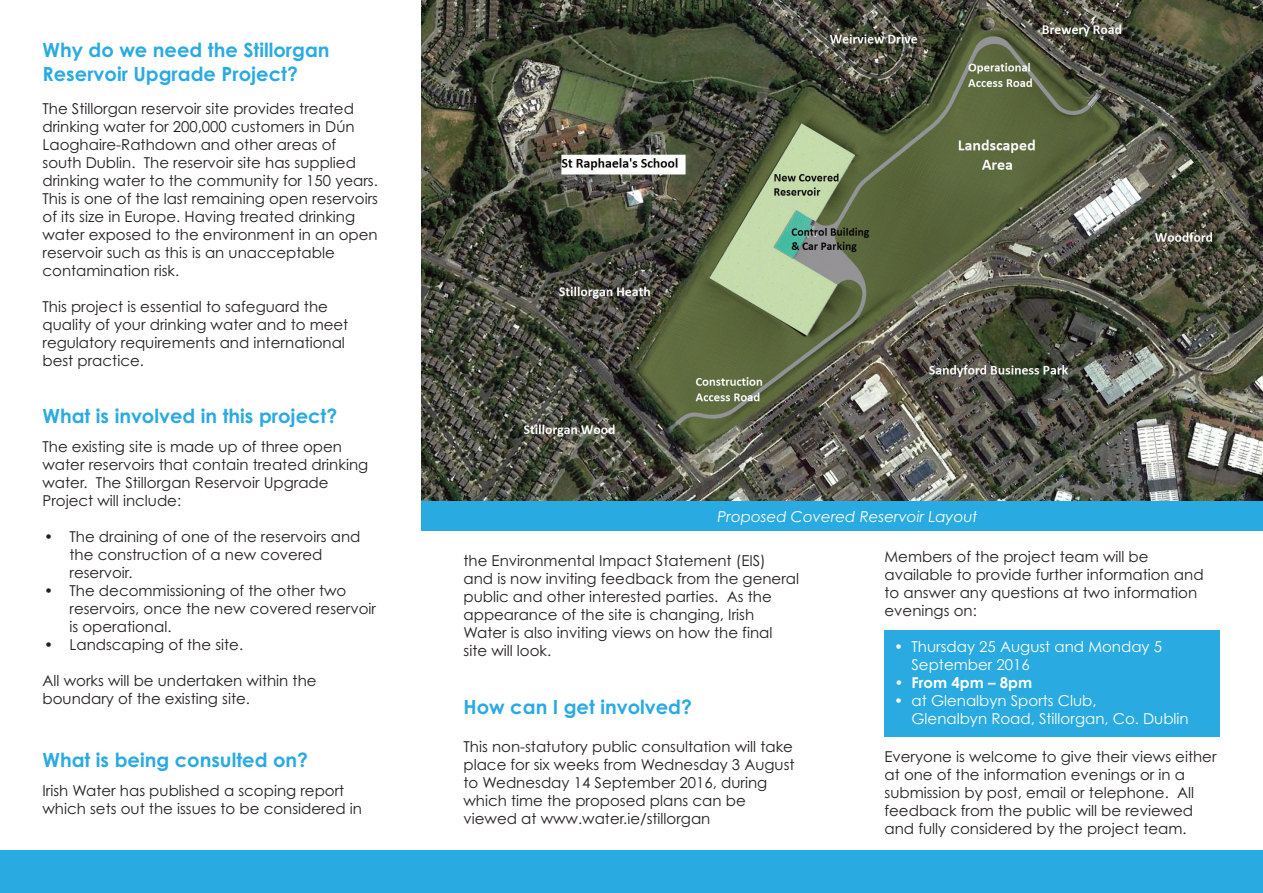
<style>
.page{position:relative;width:1263px;height:893px;background:#fff}
.page>*{position:absolute;margin:0;border:0;box-sizing:border-box;transform-origin:0 0}
.t1{font:700 19.5px/23.4px "Century Gothic";color:#29abe2}
.t2{font:15px/18px "Century Gothic";color:#231f20}
.t3{font:15px/18px "Century Gothic";color:#fff}
.t4{font:italic 15px "Century Gothic";color:#fff}
.t5{font:700 15px "Century Gothic";color:#fff}
.s1{font-weight:400}
</style>
<div class="page">
<div style="left:884px;top:630px;width:336px;height:107px;background:#29abe2"></div>
<div style="left:0;top:850px;width:1263px;height:43px;background:#29abe2"></div>
<img style="left:421px;top:0;width:842px;height:502px">
<div style="left:422px;top:502px;width:841px;height:29px;background:#29abe2"></div>
<p class="t1" style="left:43px;top:40px;width:289px">Why do we need the Stillorgan<br>Reservoir Upgrade Project?</p>
<p class="t2" style="left:43px;top:101px;width:337px">The Stillorgan reservoir site provides treated drinking water for 200,000 customers in Dún Laoghaire-Rathdown and other areas of south Dublin. The reservoir site has supplied drinking water to the community for 150 years.<br>This is one of the last remaining open reservoirs of its size in Europe. Having treated drinking water exposed to the environment in an open reservoir such as this is an unacceptable contamination risk.</p>
<p class="t2" style="left:43px;top:299px;width:307px">This project is essential to safeguard the quality of your drinking water and to meet regulatory requirements and international best practice.</p>
<h3 class="t1" style="left:43px;top:406px;width:296px">What is involved in this project?</h3>
<p class="t2" style="left:43px;top:439px;width:327px">The existing site is made up of three open water reservoirs that contain treated drinking water. The Stillorgan Reservoir Upgrade Project will include:</p>
<p class="t2" style="left:70px;top:529px;width:293px;text-indent:-25px">• The draining of one of the reservoirs and the construction of a new covered reservoir.</p>
<p class="t2" style="left:70px;top:583px;width:308px;text-indent:-25px">• The decommissioning of the other two reservoirs, once the new covered reservoir is operational.</p>
<p class="t2" style="left:44px;top:637px;width:201px">• Landscaping of the site.</p>
<p class="t2" style="left:43px;top:673px;width:276px">All works will be undertaken within the boundary of the existing site.</p>
<h3 class="t1" style="left:43px;top:750px;width:267px">What is being consulted on?</h3>
<p class="t2" style="left:43px;top:783px;width:321px">Irish Water has published a scoping report which sets out the issues to be considered in</p>
<p class="t4" style="left:718px;top:508px;width:262px">Proposed Covered Reservoir Layout</p>
<p class="t2" style="left:463px;top:553px;width:337px">the Environmental Impact Statement (EIS) and is now inviting feedback from the general public and other interested parties. As the appearance of the site is changing, Irish Water is also inviting views on how the final site will look.</p>
<p class="t2" style="left:884px;top:549px;width:321px">Members of the project team will be available to provide further information and to answer any questions at two information evenings on:</p>
<p class="t3" style="left:894px;top:639px;width:269px">• Thursday 25 August and Monday 5</p>
<p class="t3" style="left:911px;top:657px;width:120px">September 2016</p>
<p class="t5" style="left:894px;top:677px;width:139px"><span class="s1">•</span> From 4pm – 8pm</p>
<p class="t3" style="left:911px;top:693px;width:279px;text-indent:-17px">• at Glenalbyn Sports Club,<br>Glenalbyn Road, Stillorgan, Co. Dublin</p>
<p class="t2" style="left:884px;top:749px;width:334px">Everyone is welcome to give their views either at one of the information evenings or in a submission by post, email or telephone. All feedback from the public will be reviewed and fully considered by the project team.</p>
<h3 class="t1" style="left:463px;top:697px;width:230px">How can I get involved?</h3>
<p class="t2" style="left:463px;top:739px;width:333px">This non-statutory public consultation will take place for six weeks from Wednesday 3 August to Wednesday 14 September 2016, during which time the proposed plans can be viewed at www.water.ie/stillorgan</p>
</div>
